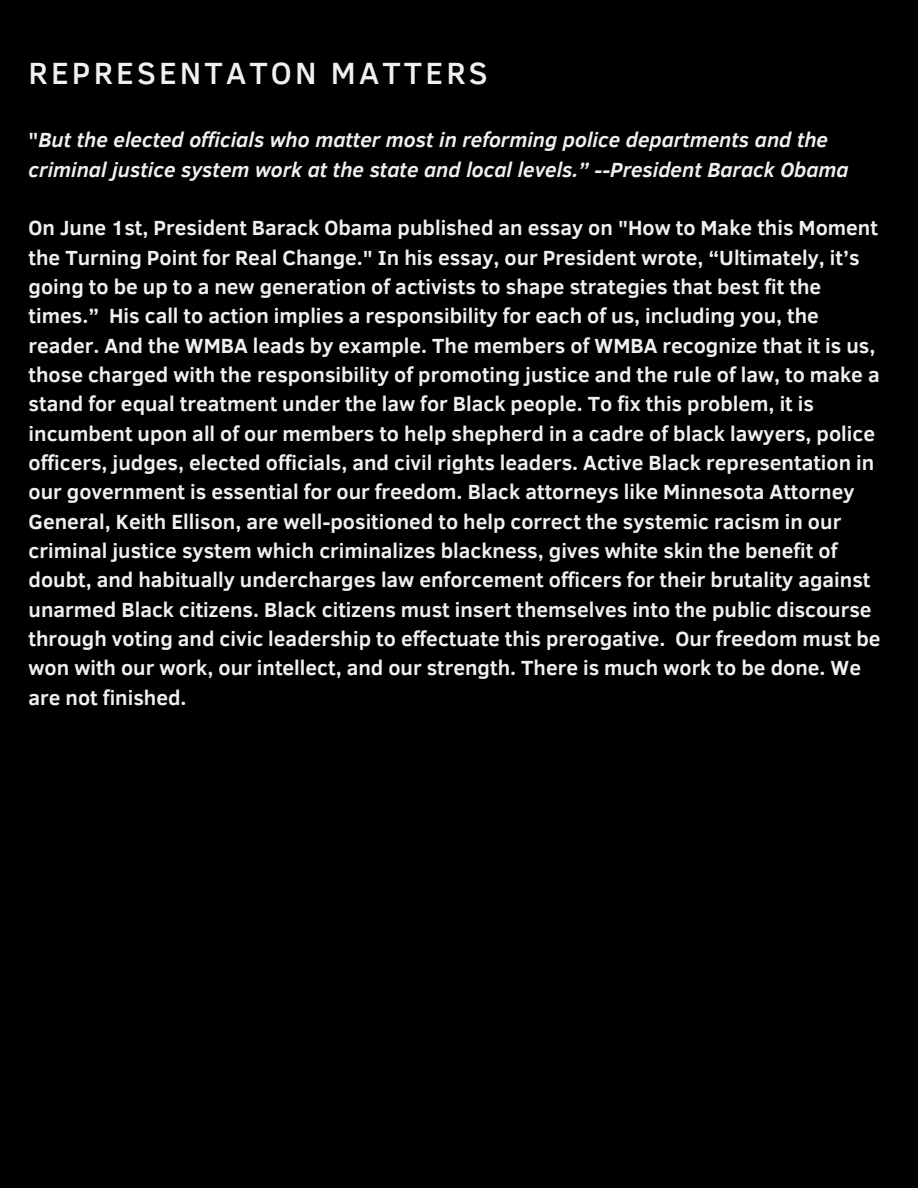
<style>
.page{position:relative;width:918px;height:1188px;background:#000}
.page>*{position:absolute;margin:0;border:0;box-sizing:border-box;transform-origin:0 0}
.t1{font:500 31.5px "Clear Sans";letter-spacing:.1em;color:#eff0f2}
.t2{font:700 21px/29.4px "Clear Sans";color:#eff0f2}
.t3{font:italic 700 21px/29.4px "Clear Sans";color:#eff0f2}
.s1{font-style:normal}
</style>
<div class="page">
<h1 class="t1" style="left:29px;top:50px;width:461px">REPRESENTATON MATTERS</h1>
<p class="t3" style="left:29px;top:124px;width:822px"><span class="s1">"</span>But the elected officials who matter most in reforming police departments and the criminal justice system work at the state and local levels.” --President Barack Obama</p>
<p class="t2" style="left:29px;top:212px;width:854px">On June 1st, President Barack Obama published an essay on "How to Make this Moment the Turning Point for Real Change." In his essay, our President wrote, “Ultimately, it’s going to be up to a new generation of activists to shape strategies that best fit the times.” His call to action implies a responsibility for each of us, including you, the reader. And the WMBA leads by example. The members of WMBA recognize that it is us, those charged with the responsibility of promoting justice and the rule of law, to make a stand for equal treatment under the law for Black people. To fix this problem, it is incumbent upon all of our members to help shepherd in a cadre of black lawyers, police officers, judges, elected officials, and civil rights leaders. Active Black representation in our government is essential for our freedom. Black attorneys like Minnesota Attorney General, Keith Ellison, are well-positioned to help correct the systemic racism in our criminal justice system which criminalizes blackness, gives white skin the benefit of doubt, and habitually undercharges law enforcement officers for their brutality against unarmed Black citizens. Black citizens must insert themselves into the public discourse through voting and civic leadership to effectuate this prerogative. Our freedom must be won with our work, our intellect, and our strength. There is much work to be done. We are not finished.</p>
</div>
